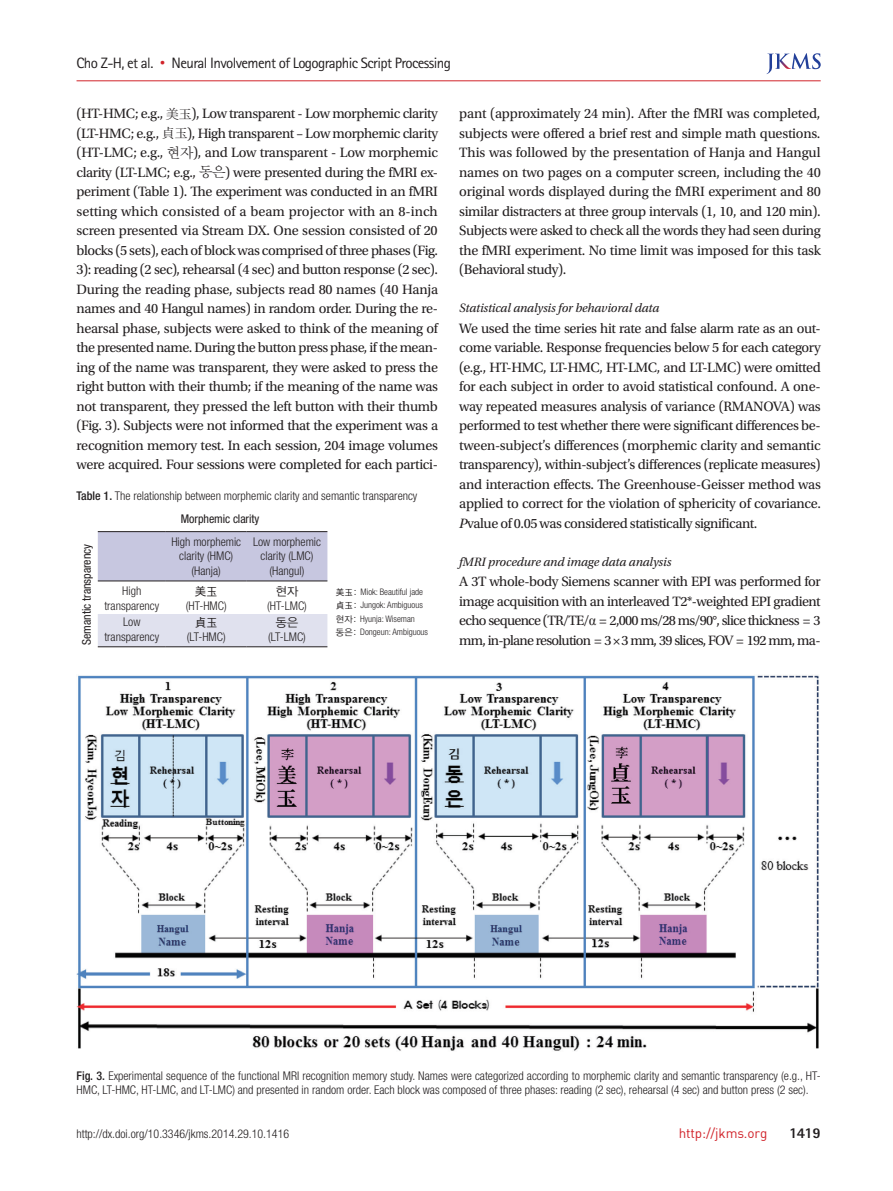
<style>
.page{position:relative;width:893px;height:1191px;background:#fff}
.page>*{position:absolute;margin:0;border:0;box-sizing:border-box;transform-origin:0 0}
.t1{font:15px "Rotis Sans Serif Std";letter-spacing:-.04em;color:#231f20}
.t2{font:800 15px "Rotis Sans Serif Std";color:#231f20}
.본문{font:14.25px/19.5px "Utopia Std";letter-spacing:-.03em;color:#231f20;text-align:justify}
.t3{font:13.5px "Dinreg";letter-spacing:-.01em;color:#d1232a}
.본문-소제목{font:italic 12.75px "Utopia Std";letter-spacing:-.01em;color:#231f20}
.표_그림_캡션{font:300 condensed 12px/14.4px "Helvetica Neue LT Std";color:#231f20}
.표_본문{font:300 condensed 12px "Helvetica Neue LT Std";color:#231f20}
.표_볼드_57{font:condensed 12px "Helvetica Neue LT Std";letter-spacing:-.005em;color:#231f20}
.표_본문-2{font:12px "YDIYGO320";color:#231f20}
.표_본문-3{font:300 condensed 9px "Helvetica Neue LT Std";color:#231f20}
.s1{font-family:"Dotum";color:#d1232a}
.s2{font-family:"YDIY Mj O320"}
.s3{font-style:italic}
.s4{font-family:"Times New Roman"}
.s5{font-weight:500}
.s6{font-family:"YDIYGO320";font-weight:400;font-stretch:normal}
</style>
<div class="page">
<hr style="left:77px;top:80px;width:744px;height:1px;background:#d1232a">
<svg style="left:766px;top:53px;width:55px;height:21px"></svg>
<div style="left:98px;top:532px;width:229px;height:48px;background:#c7c7e0"></div>
<div style="left:98px;top:614px;width:229px;height:32px;background:#e0e1ee"></div>
<hr style="left:98px;top:531px;width:68px;height:1px;background:#231f20">
<hr style="left:166px;top:531px;width:81px;height:1px;background:#231f20">
<hr style="left:247px;top:531px;width:80px;height:1px;background:#231f20">
<hr style="left:98px;top:580px;width:68px;height:1px;background:#231f20">
<hr style="left:166px;top:580px;width:81px;height:1px;background:#231f20">
<hr style="left:247px;top:580px;width:80px;height:1px;background:#231f20">
<hr style="left:98px;top:646px;width:68px;height:1px;background:#231f20">
<hr style="left:166px;top:646px;width:81px;height:1px;background:#231f20">
<hr style="left:247px;top:646px;width:80px;height:1px;background:#231f20">
<img style="left:77px;top:675px;width:742px;height:376px">
<p class="t1" style="left:77px;top:54px;width:376px">Cho Z-H, et al. <span class="s1">•</span> Neural Involvement of Logographic Script Processing</p>
<p class="본문" style="left:77px;top:104px;width:363px">(HT-HMC; e.g., <span class="s2">美玉</span>), Low transparent - Low morphemic clarity (LT-HMC; e.g., <span class="s2">貞玉</span>), High transparent – Low morphemic clarity (HT-LMC; e.g., <span class="s2">현자</span>), and Low transparent - Low morphemic clarity (LT-LMC; e.g., <span class="s2">동은</span>) were presented during the fMRI ex&shy;periment (Table 1). The experiment was conducted in an fMRI setting which consisted of a beam projector with an 8-inch screen presented via Stream DX. One session consisted of 20 blocks (5 sets), each of block was comprised of three phases (Fig.<br>3): reading (2 sec), rehearsal (4 sec) and button response (2 sec).<br>During the reading phase, subjects read 80 names (40 Hanja names and 40 Hangul names) in random order. During the re&shy;hearsal phase, subjects were asked to think of the meaning of the presented name. During the button press phase, if the mean&shy;ing of the name was transparent, they were asked to press the right button with their thumb; if the meaning of the name was not transparent, they pressed the left button with their thumb (Fig. 3). Subjects were not informed that the experiment was a recognition memory test. In each session, 204 image volumes were acquired. Four sessions were completed for each partici-</p>
<p class="본문" style="left:459px;top:104px;width:363px">pant (approximately 24 min). After the fMRI was completed, subjects were offered a brief rest and simple math questions.<br>This was followed by the presentation of Hanja and Hangul names on two pages on a computer screen, including the 40 original words displayed during the fMRI experiment and 80 similar distracters at three group intervals (1, 10, and 120 min).<br>Subjects were asked to check all the words they had seen during the fMRI experiment. No time limit was imposed for this task (Behavioral study).</p>
<p class="본문-소제목" style="left:459px;top:301px;width:202px">Statistical analysis for behavioral data</p>
<p class="본문" style="left:459px;top:318px;width:363px">We used the time series hit rate and false alarm rate as an out&shy;come variable. Response frequencies below 5 for each category (e.g., HT-HMC, LT-HMC, HT-LMC, and LT-LMC) were omitted for each subject in order to avoid statistical confound. A one&shy;way repeated measures analysis of variance (RMANOVA) was performed to test whether there were significant differences be&shy;tween-subject’s differences (morphemic clarity and semantic transparency), within-subject’s differences (replicate measures) and interaction effects. The Greenhouse-Geisser method was applied to correct for the violation of sphericity of covariance.<br><span class="s3">P</span>value of 0.05 was considered statistically significant.</p>
<p class="본문-소제목" style="left:459px;top:554px;width:214px">fMRI procedure and image data analysis</p>
<p class="본문" style="left:459px;top:572px;width:363px">A 3T whole-body Siemens scanner with EPI was performed for image acquisition with an interleaved T2*-weighted EPI gradient echo sequence (TR/TE/<span class="s4">α</span> = 2,000 ms/28 ms/90°, slice thickness = 3 mm, in-plane resolution = 3×3 mm, 39 slices, FOV = 192 mm, ma-</p>
<p class="표_그림_캡션" style="left:77px;top:488px;width:342px"><span class="s5">Table 1.</span> The relationship between morphemic clarity and semantic transparency</p>
<p class="표_볼드_57" style="left:181px;top:512px;width:80px">Morphemic clarity</p>
<p class="표_본문" style="left:171px;top:535px;width:71px">High morphemic</p>
<p class="표_본문" style="left:179px;top:549px;width:55px">clarity (HMC)</p>
<p class="표_본문" style="left:192px;top:563px;width:31px">(Hanja)</p>
<p class="표_본문" style="left:253px;top:535px;width:69px">Low morphemic</p>
<p class="표_본문" style="left:261px;top:549px;width:54px">clarity (LMC)</p>
<p class="표_본문" style="left:270px;top:563px;width:36px">(Hangul)</p>
<p class="표_볼드_57" style="left:80px;top:645px;width:102px;rotate:-90deg">Semantic transparency</p>
<p class="표_본문-2" style="left:195px;top:585px;width:25px">美玉</p>
<p class="표_본문" style="left:186px;top:598px;width:42px">(HT-HMC)</p>
<p class="표_본문-2" style="left:276px;top:585px;width:24px">현자</p>
<p class="표_본문" style="left:267px;top:598px;width:41px">(HT-LMC)</p>
<p class="표_본문" style="left:122px;top:584px;width:21px">High</p>
<p class="표_본문" style="left:104px;top:598px;width:56px">transparency</p>
<p class="표_본문-3" style="left:336px;top:586px;width:89px"><span class="s6">美玉:</span> Miok: Beautiful jade</p>
<p class="표_본문-3" style="left:336px;top:600px;width:89px"><span class="s6">貞玉:</span> Jungok: Ambiguous</p>
<p class="표_본문-3" style="left:336px;top:613px;width:80px"><span class="s6">현자:</span> Hyunja: Wiseman</p>
<p class="표_본문-3" style="left:336px;top:627px;width:94px"><span class="s6">동은:</span> Dongeun: Ambiguous</p>
<p class="표_본문-2" style="left:195px;top:615px;width:25px">貞玉</p>
<p class="표_본문" style="left:187px;top:629px;width:40px">(LT-HMC)</p>
<p class="표_본문-2" style="left:276px;top:615px;width:24px">동은</p>
<p class="표_본문" style="left:268px;top:629px;width:39px">(LT-LMC)</p>
<p class="표_본문" style="left:123px;top:615px;width:19px">Low</p>
<p class="표_본문" style="left:104px;top:629px;width:56px">transparency</p>
<p class="표_그림_캡션" style="left:77px;top:1068px;width:746px"><span class="s5">Fig. 3.</span> Experimental sequence of the functional MRI recognition memory study. Names were categorized according to morphemic clarity and semantic transparency (e.g., HT-<br>HMC, LT-HMC, HT-LMC, and LT-LMC) and presented in random order. Each block was composed of three phases: reading (2 sec), rehearsal (4 sec) and button press (2 sec).</p>
<p class="표_그림_캡션" style="left:77px;top:1126px;width:214px">http://dx.doi.org/10.3346/jkms.2014.29.10.1416</p>
<p class="t3" style="left:679px;top:1124px;width:90px">http://jkms.org</p>
<p class="t2" style="left:789px;top:1123px;width:33px">1419</p>
</div>
